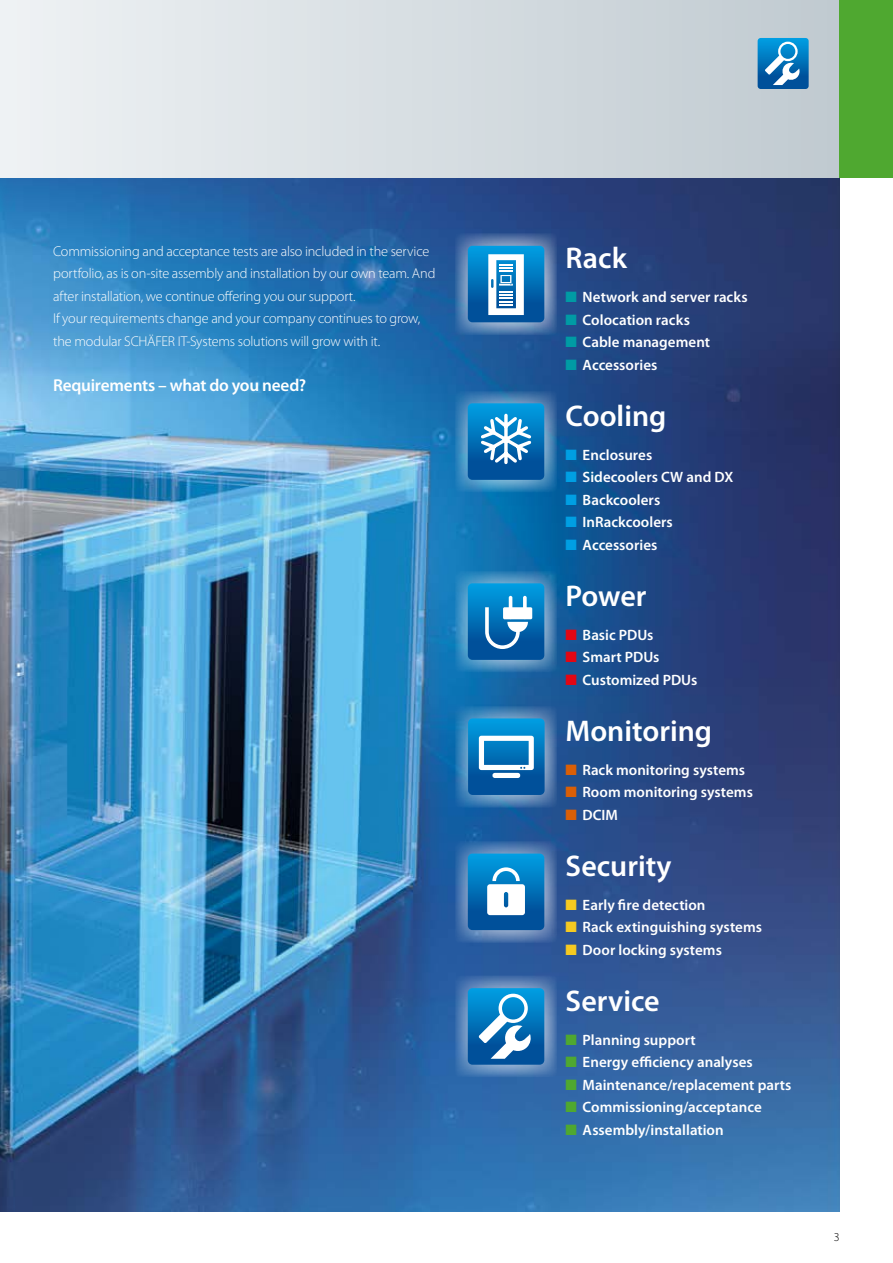
<style>
.page{position:relative;width:893px;height:1263px;background:#fff}
.page>*{position:absolute;margin:0;border:0;box-sizing:border-box;transform-origin:0 0}
.t1{font:600 30px "Myriad Pro";color:#fff}
.t2{font:600 17.25px "Myriad Pro";letter-spacing:-.015em;color:#fff}
.t3{font:600 15px "Myriad Pro";color:#fff}
.t4{font:300 14.25px/22.5px "Myriad Pro";letter-spacing:-.015em;color:#fff}
.t5{font:300 12px "Myriad Pro";color:#000}
.s1{color:#009ba4}
.s2{color:#009fe3}
.s3{color:#e30613}
.s4{color:#da5f06}
.s5{color:#f6ca21}
.s6{color:#4fa830}
</style>
<div class="page">
<img style="left:0;top:178px;width:840px;height:1034px">
<div style="left:0;top:0;width:840px;height:178px;background:linear-gradient(to right,#eff2f4,#c0cad0)"></div>
<div style="left:840px;top:0;width:53px;height:178px;background:#4fa830"></div>
<svg style="left:758px;top:38px;width:51px;height:51px"></svg>
<svg style="left:455px;top:706px;width:102px;height:102px;background:#437db2"></svg>
<svg style="left:468px;top:718px;width:77px;height:77px;background:#2a86c2"></svg>
<svg style="left:455px;top:841px;width:102px;height:102px;background:#4f78ae"></svg>
<svg style="left:468px;top:853px;width:76px;height:77px"></svg>
<svg style="left:455px;top:975px;width:102px;height:102px;background:#557fb5"></svg>
<svg style="left:468px;top:988px;width:76px;height:77px"></svg>
<svg style="left:455px;top:571px;width:102px;height:102px;background:#3f88bb"></svg>
<svg style="left:468px;top:583px;width:76px;height:77px;background:#2684c1"></svg>
<svg style="left:455px;top:391px;width:102px;height:102px;background:#3d82b6"></svg>
<svg style="left:468px;top:403px;width:76px;height:77px;background:#2986c2"></svg>
<svg style="left:455px;top:233px;width:102px;height:102px;background:#557aac"></svg>
<svg style="left:468px;top:246px;width:76px;height:76px"></svg>
<p class="t4" style="left:53px;top:240px;width:384px">Commissioning and acceptance tests are also included in the service portfolio, as is on-site assembly and installation by our own team. And after installation, we continue offering you our support.<br>If your requirements change and your company continues to grow, the modular SCHÄFER IT-Systems solutions will grow with it.</p>
<p class="t2" style="left:53px;top:374px;width:255px">Requirements – what do you need?</p>
<h1 class="t1" style="left:566px;top:239px;width:63px">Rack</h1>
<p class="t3" style="left:566px;top:288px;width:184px"><span class="s1">■</span> Network and server racks</p>
<p class="t3" style="left:566px;top:310px;width:126px"><span class="s1">■</span> Colocation racks</p>
<p class="t3" style="left:566px;top:333px;width:146px"><span class="s1">■</span> Cable management</p>
<p class="t3" style="left:566px;top:355px;width:93px"><span class="s1">■</span> Accessories</p>
<h1 class="t1" style="left:566px;top:397px;width:102px">Cooling</h1>
<p class="t3" style="left:566px;top:445px;width:88px"><span class="s2">■</span> Enclosures</p>
<p class="t3" style="left:566px;top:468px;width:169px"><span class="s2">■</span> Sidecoolers CW and DX</p>
<p class="t3" style="left:566px;top:490px;width:96px"><span class="s2">■</span> Backcoolers</p>
<p class="t3" style="left:566px;top:513px;width:109px"><span class="s2">■</span> InRackcoolers</p>
<p class="t3" style="left:566px;top:535px;width:93px"><span class="s2">■</span> Accessories</p>
<h1 class="t1" style="left:566px;top:577px;width:82px">Power</h1>
<p class="t3" style="left:566px;top:625px;width:89px"><span class="s3">■</span> Basic PDUs</p>
<p class="t3" style="left:566px;top:648px;width:95px"><span class="s3">■</span> Smart PDUs</p>
<p class="t3" style="left:566px;top:670px;width:133px"><span class="s3">■</span> Customized PDUs</p>
<h1 class="t1" style="left:565px;top:712px;width:148px">Monitoring</h1>
<p class="t3" style="left:565px;top:760px;width:181px"><span class="s4">■</span> Rack monitoring systems</p>
<p class="t3" style="left:565px;top:783px;width:189px"><span class="s4">■</span> Room monitoring systems</p>
<p class="t3" style="left:565px;top:805px;width:54px"><span class="s4">■</span> DCIM</p>
<h1 class="t1" style="left:566px;top:847px;width:107px">Security</h1>
<p class="t3" style="left:566px;top:895px;width:141px"><span class="s5">■</span> Early fire detection</p>
<p class="t3" style="left:566px;top:918px;width:198px"><span class="s5">■</span> Rack extinguishing systems</p>
<p class="t3" style="left:566px;top:940px;width:158px"><span class="s5">■</span> Door locking systems</p>
<h1 class="t1" style="left:566px;top:982px;width:96px">Service</h1>
<p class="t3" style="left:566px;top:1030px;width:132px"><span class="s6">■</span> Planning support</p>
<p class="t3" style="left:566px;top:1053px;width:189px"><span class="s6">■</span> Energy efficiency analyses</p>
<p class="t3" style="left:566px;top:1075px;width:227px"><span class="s6">■</span> Maintenance/replacement parts</p>
<p class="t3" style="left:566px;top:1098px;width:198px"><span class="s6">■</span> Commissioning/acceptance</p>
<p class="t3" style="left:566px;top:1120px;width:160px"><span class="s6">■</span> Assembly/installation</p>
<p class="t5" style="left:834px;top:1230px;width:7px">3</p>
</div>
